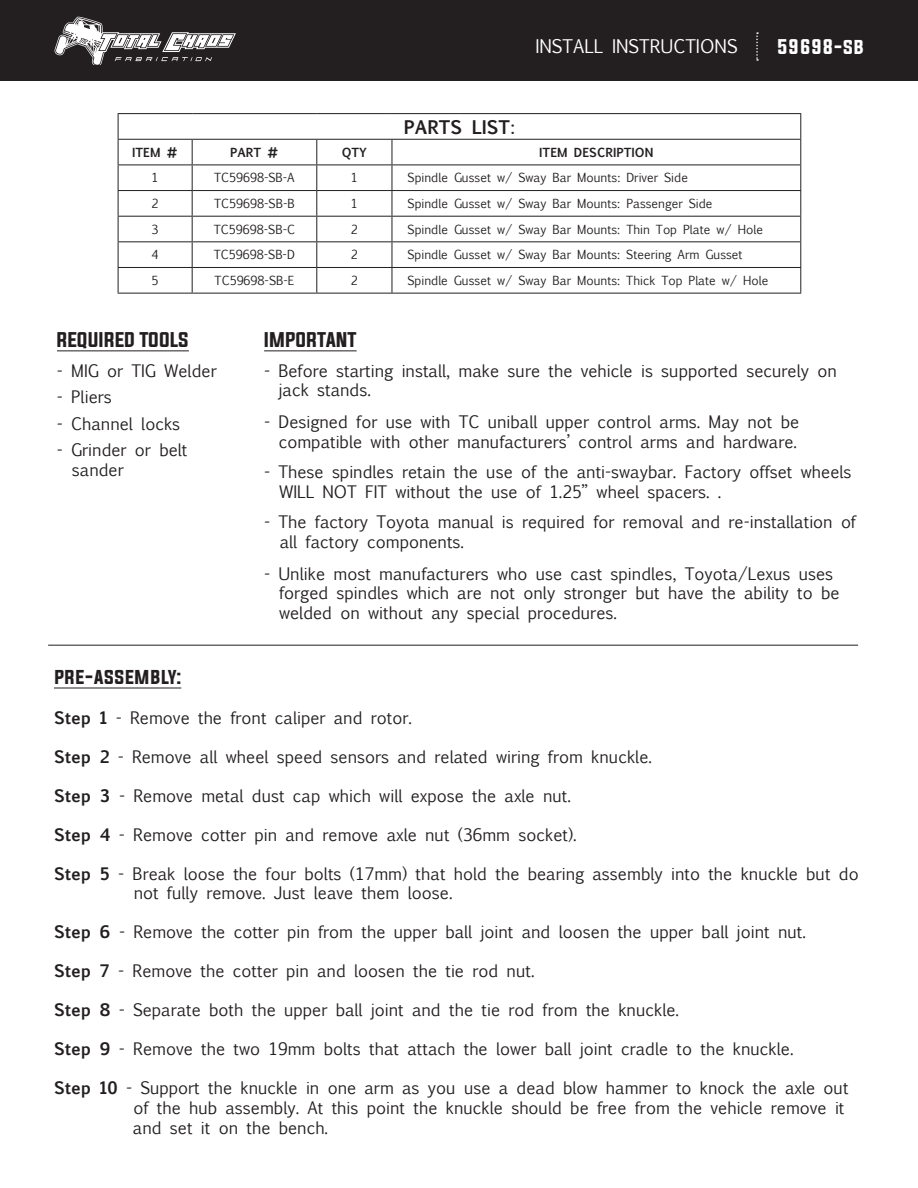
<style>
.page{position:relative;width:918px;height:1188px;background:#fff}
.page>*{position:absolute;margin:0;border:0;box-sizing:border-box;transform-origin:0 0}
.t1{font:18px "Evogria";color:#231f20}
.t2{font:18px "Euphemia UCAS";color:#fff}
.t3{font:700 18px "Euphemia UCAS";color:#231f20}
.t4{font:18px "Evogria";color:#fff}
.t5{font:16.5px/19.8px "Euphemia UCAS";color:#231f20}
.t6{font:12px "Euphemia UCAS";color:#231f20}
.t7{font:700 12px "Euphemia UCAS";color:#231f20}
.s1{font-weight:700}
</style>
<div class="page">
<div style="left:0;top:0;width:918px;height:81px;background:#231f20"></div>
<svg style="left:54px;top:17px;width:182px;height:47px"></svg>
<svg style="left:756px;top:32px;width:2px;height:29px"></svg>
<hr style="left:54px;top:688px;width:127px;height:1px;background:#231f20">
<hr style="left:264px;top:350px;width:93px;height:1px;background:#231f20">
<hr style="left:57px;top:350px;width:132px;height:1px;background:#231f20">
<hr style="left:118px;top:113px;width:74px;height:1px;background:#231f20">
<hr style="left:192px;top:113px;width:125px;height:1px;background:#231f20">
<hr style="left:317px;top:113px;width:75px;height:1px;background:#231f20">
<hr style="left:392px;top:113px;width:409px;height:1px;background:#231f20">
<hr style="left:118px;top:139px;width:74px;height:1px;background:#231f20">
<hr style="left:192px;top:139px;width:125px;height:1px;background:#231f20">
<hr style="left:317px;top:139px;width:75px;height:1px;background:#231f20">
<hr style="left:392px;top:139px;width:409px;height:1px;background:#231f20">
<hr style="left:118px;top:164px;width:74px;height:1px;background:#231f20">
<hr style="left:192px;top:164px;width:125px;height:1px;background:#231f20">
<hr style="left:317px;top:164px;width:75px;height:1px;background:#231f20">
<hr style="left:392px;top:164px;width:409px;height:1px;background:#231f20">
<hr style="left:118px;top:190px;width:74px;height:1px;background:#231f20">
<hr style="left:192px;top:190px;width:125px;height:1px;background:#231f20">
<hr style="left:317px;top:190px;width:75px;height:1px;background:#231f20">
<hr style="left:392px;top:190px;width:409px;height:1px;background:#231f20">
<hr style="left:118px;top:216px;width:74px;height:1px;background:#231f20">
<hr style="left:192px;top:216px;width:125px;height:1px;background:#231f20">
<hr style="left:317px;top:216px;width:75px;height:1px;background:#231f20">
<hr style="left:392px;top:216px;width:409px;height:1px;background:#231f20">
<hr style="left:118px;top:241px;width:74px;height:1px;background:#231f20">
<hr style="left:192px;top:241px;width:125px;height:1px;background:#231f20">
<hr style="left:317px;top:241px;width:75px;height:1px;background:#231f20">
<hr style="left:392px;top:241px;width:409px;height:1px;background:#231f20">
<hr style="left:118px;top:267px;width:74px;height:1px;background:#231f20">
<svg style="left:118px;top:114px;width:1px;height:179px"></svg>
<hr style="left:192px;top:267px;width:125px;height:1px;background:#231f20">
<svg style="left:192px;top:140px;width:1px;height:153px"></svg>
<hr style="left:317px;top:267px;width:75px;height:1px;background:#231f20">
<svg style="left:316px;top:140px;width:1px;height:153px"></svg>
<hr style="left:392px;top:267px;width:409px;height:1px;background:#231f20">
<svg style="left:392px;top:140px;width:1px;height:153px"></svg>
<svg style="left:800px;top:114px;width:1px;height:179px"></svg>
<hr style="left:118px;top:293px;width:74px;height:1px;background:#231f20">
<hr style="left:192px;top:293px;width:125px;height:1px;background:#231f20">
<hr style="left:317px;top:293px;width:75px;height:1px;background:#231f20">
<hr style="left:392px;top:293px;width:409px;height:1px;background:#231f20">
<hr style="left:48px;top:645px;width:810px;height:1px;background:#231f20">
<p class="t2" style="left:535px;top:34px;width:204px">INSTALL INSTRUCTIONS</p>
<p class="t4" style="left:776px;top:34px;width:89px">59698-SB</p>
<p class="t3" style="left:404px;top:114px;width:113px">PARTS LIST:</p>
<p class="t7" style="left:132px;top:143px;width:47px">ITEM #</p>
<p class="t7" style="left:230px;top:143px;width:50px">PART #</p>
<p class="t7" style="left:342px;top:143px;width:27px">QTY</p>
<p class="t7" style="left:539px;top:143px;width:116px">ITEM DESCRIPTION</p>
<p class="t6" style="left:152px;top:169px;width:8px">1</p>
<p class="t6" style="left:214px;top:169px;width:82px">TC59698-SB-A</p>
<p class="t6" style="left:351px;top:169px;width:8px">1</p>
<p class="t6" style="left:408px;top:169px;width:282px">Spindle Gusset w/ Sway Bar Mounts: Driver Side</p>
<p class="t6" style="left:152px;top:195px;width:8px">2</p>
<p class="t6" style="left:214px;top:195px;width:82px">TC59698-SB-B</p>
<p class="t6" style="left:351px;top:195px;width:8px">1</p>
<p class="t6" style="left:408px;top:195px;width:306px">Spindle Gusset w/ Sway Bar Mounts: Passenger Side</p>
<p class="t6" style="left:152px;top:221px;width:8px">3</p>
<p class="t6" style="left:214px;top:221px;width:83px">TC59698-SB-C</p>
<p class="t6" style="left:351px;top:221px;width:8px">2</p>
<p class="t6" style="left:408px;top:221px;width:357px">Spindle Gusset w/ Sway Bar Mounts: Thin Top Plate w/ Hole</p>
<p class="t6" style="left:152px;top:246px;width:8px">4</p>
<p class="t6" style="left:214px;top:246px;width:83px">TC59698-SB-D</p>
<p class="t6" style="left:351px;top:246px;width:8px">2</p>
<p class="t6" style="left:408px;top:246px;width:337px">Spindle Gusset w/ Sway Bar Mounts: Steering Arm Gusset</p>
<p class="t6" style="left:152px;top:272px;width:8px">5</p>
<p class="t6" style="left:215px;top:272px;width:81px">TC59698-SB-E</p>
<p class="t6" style="left:351px;top:272px;width:8px">2</p>
<p class="t6" style="left:408px;top:272px;width:362px">Spindle Gusset w/ Sway Bar Mounts: Thick Top Plate w/ Hole</p>
<p class="t1" style="left:57px;top:327px;width:133px">REQUIRED TOOLS</p>
<p class="t1" style="left:264px;top:327px;width:94px">IMPORTANT</p>
<p class="t5" style="left:57px;top:361px;width:161px">- MIG or TIG Welder</p>
<p class="t5" style="left:57px;top:387px;width:56px">- Pliers</p>
<p class="t5" style="left:57px;top:413px;width:125px">- Channel locks</p>
<p class="t5" style="left:72px;top:440px;width:117px;text-indent:-15px">- Grinder or belt sander</p>
<p class="t1" style="left:54px;top:664px;width:129px">PRE-ASSEMBLY:</p>
<p class="t5" style="left:279px;top:361px;width:560px;text-indent:-15px">- Before starting install, make sure the vehicle is supported securely on jack stands.</p>
<p class="t5" style="left:264px;top:412px;width:537px;text-align:right">- Designed for use with TC uniball upper control arms. May not be compatible with other manufacturers’ control arms and hardware.</p>
<p class="t5" style="left:279px;top:462px;width:574px;text-indent:-15px">- These spindles retain the use of the anti-swaybar. Factory offset wheels<br>WILL NOT FIT without the use of 1.25” wheel spacers. .</p>
<p class="t5" style="left:280px;top:512px;width:578px;text-indent:-16px">- The factory Toyota manual is required for removal and re-installation of all factory components.</p>
<p class="t5" style="left:279px;top:564px;width:562px;text-indent:-15px">- Unlike most manufacturers who use cast spindles, Toyota/Lexus uses forged spindles which are not only stronger but have the ability to be welded on without any special procedures.</p>
<p class="t5" style="left:54px;top:707px;width:359px"><span class="s1">Step 1</span> - Remove the front caliper and rotor.</p>
<p class="t5" style="left:54px;top:746px;width:599px"><span class="s1">Step 2</span> - Remove all wheel speed sensors and related wiring from knuckle.</p>
<p class="t5" style="left:54px;top:785px;width:518px"><span class="s1">Step 3</span> - Remove metal dust cap which will expose the axle nut.</p>
<p class="t5" style="left:54px;top:824px;width:524px"><span class="s1">Step 4</span> - Remove cotter pin and remove axle nut (36mm socket).</p>
<p class="t5" style="left:134px;top:863px;width:727px;text-indent:-80px"><span class="s1">Step 5</span> - Break loose the four bolts (17mm) that hold the bearing assembly into the knuckle but do not fully remove. Just leave them loose.</p>
<p class="t5" style="left:54px;top:922px;width:753px"><span class="s1">Step 6</span> - Remove the cotter pin from the upper ball joint and loosen the upper ball joint nut.</p>
<p class="t5" style="left:54px;top:961px;width:482px"><span class="s1">Step 7</span> - Remove the cotter pin and loosen the tie rod nut.</p>
<p class="t5" style="left:54px;top:1000px;width:626px"><span class="s1">Step 8</span> - Separate both the upper ball joint and the tie rod from the knuckle.</p>
<p class="t5" style="left:54px;top:1039px;width:741px"><span class="s1">Step 9</span> - Remove the two 19mm bolts that attach the lower ball joint cradle to the knuckle.</p>
<p class="t5" style="left:133px;top:1078px;width:717px;text-indent:-79px"><span class="s1">Step 10</span> - Support the knuckle in one arm as you use a dead blow hammer to knock the axle out of the hub assembly. At this point the knuckle should be free from the vehicle remove it and set it on the bench.</p>
</div>
